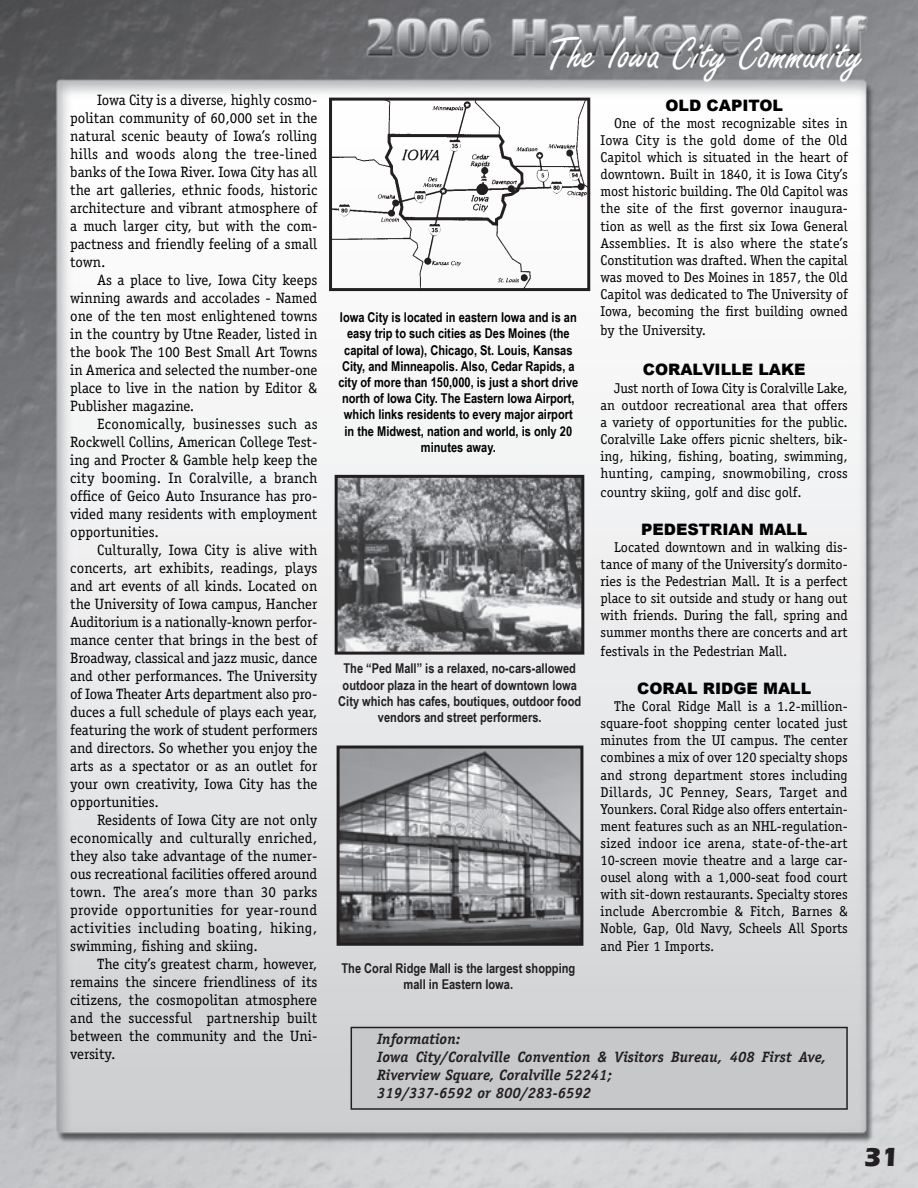
<style>
.page{position:relative;width:918px;height:1188px;background:#fff}
.page>*{position:absolute;margin:0;border:0;box-sizing:border-box;transform-origin:0 0}
.t1{font:48px "Freestyle Script";color:#fff}
.t2{font:700 27px "Eras ITC";color:#231f20}
.t3{font:900 15.75px "Arial";color:#000}
.t4{font:15px/18px "Officina Serif";color:#000;text-align:justify}
.t5{font:italic 700 15px/18px "Officina Serif";color:#231f20}
.t6{font:14.25px/17.1px "Officina Serif";color:#000;text-align:justify}
.t7{font:700 13.5px/16.2px "Arial Narrow";color:#000;text-align:center}
.t8{font:700 13.5px/16.2px "Arial Narrow";color:#231f20;text-align:center}
</style>
<div class="page">
<img style="left:0;top:0;width:918px;height:1188px">
<div style="left:351px;top:1028px;width:496px;height:81px;background:#c7c8ca"></div>
<div style="left:351px;top:1027px;width:497px;height:83px;border:2px solid #231f20"></div>
<img style="left:341px;top:750px;width:238px;height:192px">
<div style="left:337px;top:746px;width:246px;height:200px;border:3px solid #231f20"></div>
<img style="left:339px;top:479px;width:241px;height:172px">
<div style="left:335px;top:475px;width:249px;height:180px;border:3px solid #231f20"></div>
<img style="left:333px;top:102px;width:253px;height:185px">
<div style="left:329px;top:98px;width:261px;height:193px;border:3px solid #231f20"></div>
<p class="t4" style="left:70px;top:91px;width:249px;text-indent:27px">Iowa City is a diverse, highly cosmo&shy;politan community of 60,000 set in the natural scenic beauty of Iowa’s rolling hills and woods along the tree-lined banks of the Iowa River. Iowa City has all the art galleries, ethnic foods, historic architecture and vibrant atmosphere of a much larger city, but with the com&shy;pactness and friendly feeling of a small town.</p>
<p class="t4" style="left:70px;top:271px;width:249px;text-indent:27px">As a place to live, Iowa City keeps winning awards and accolades - Named one of the ten most enlightened towns in the country by Utne Reader, listed in the book The 100 Best Small Art Towns in America and selected the number-one place to live in the nation by Editor &amp; Publisher magazine.</p>
<p class="t4" style="left:70px;top:415px;width:249px;text-indent:27px">Economically, businesses such as Rockwell Collins, American College Test&shy;ing and Procter &amp; Gamble help keep the city booming. In Coralville, a branch office of Geico Auto Insurance has pro&shy;vided many residents with employment opportunities.</p>
<p class="t4" style="left:70px;top:541px;width:249px;text-indent:27px">Culturally, Iowa City is alive with concerts, art exhibits, readings, plays and art events of all kinds. Located on the University of Iowa campus, Hancher Auditorium is a nationally-known perfor&shy;mance center that brings in the best of Broadway, classical and jazz music, dance and other performances. The University of Iowa Theater Arts department also pro&shy;duces a full schedule of plays each year, featuring the work of student performers and directors. So whether you enjoy the arts as a spectator or as an outlet for your own creativity, Iowa City has the opportunities.</p>
<p class="t4" style="left:70px;top:811px;width:249px;text-indent:27px">Residents of Iowa City are not only economically and culturally enriched, they also take advantage of the numer&shy;ous recreational facilities offered around town. The area’s more than 30 parks provide opportunities for year-round activities including boating, hiking, swimming, fishing and skiing.</p>
<p class="t4" style="left:70px;top:955px;width:249px;text-indent:27px">The city’s greatest charm, however, remains the sincere friendliness of its citizens, the cosmopolitan atmosphere and the successful partnership built between the community and the Uni&shy;versity.</p>
<h1 class="t1" style="left:547px;top:28px;width:318px">The Iowa City Community</h1>
<p class="t7" style="left:338px;top:309px;width:241px">Iowa City is located in eastern Iowa and is an easy trip to such cities as Des Moines (the capital of Iowa), Chicago, St. Louis, Kansas City, and Minneapolis. Also, Cedar Rapids, a city of more than 150,000, is just a short drive north of Iowa City. The Eastern Iowa Airport, which links residents to every major airport in the Midwest, nation and world, is only 20 minutes away.</p>
<p class="t8" style="left:338px;top:660px;width:244px">The “Ped Mall” is a relaxed, no-cars-allowed outdoor plaza in the heart of downtown Iowa City which has cafes, boutiques, outdoor food vendors and street performers.</p>
<p class="t8" style="left:342px;top:960px;width:235px">The Coral Ridge Mall is the largest shopping mall in Eastern Iowa.</p>
<p class="t3" style="left:665px;top:94px;width:119px">OLD CAPITOL</p>
<p class="t6" style="left:601px;top:115px;width:249px;text-indent:13px">One of the most recognizable sites in Iowa City is the gold dome of the Old Capitol which is situated in the heart of downtown. Built in 1840, it is Iowa City’s most historic building. The Old Capitol was the site of the first governor inaugura&shy;tion as well as the first six Iowa General Assemblies. It is also where the state’s Constitution was drafted. When the capital was moved to Des Moines in 1857, the Old Capitol was dedicated to The University of Iowa, becoming the first building owned</p>
<p class="t6" style="left:601px;top:322px;width:107px">by the University.</p>
<p class="t3" style="left:643px;top:358px;width:164px">CORALVILLE LAKE</p>
<p class="t6" style="left:601px;top:379px;width:249px;text-indent:14px">Just north of Iowa City is Coralville Lake, an outdoor recreational area that offers a variety of opportunities for the public.<br>Coralville Lake offers picnic shelters, bik&shy;ing, hiking, fishing, boating, swimming, hunting, camping, snowmobiling, cross</p>
<p class="t6" style="left:601px;top:484px;width:203px">country skiing, golf and disc golf.</p>
<p class="t3" style="left:641px;top:518px;width:168px">PEDESTRIAN MALL</p>
<p class="t6" style="left:601px;top:538px;width:249px;text-indent:13px">Located downtown and in walking dis&shy;tance of many of the University’s dormito&shy;ries is the Pedestrian Mall. It is a perfect place to sit outside and study or hang out with friends. During the fall, spring and summer months there are concerts and art</p>
<p class="t6" style="left:601px;top:643px;width:188px">festivals in the Pedestrian Mall.</p>
<p class="t3" style="left:637px;top:677px;width:176px">CORAL RIDGE MALL</p>
<p class="t6" style="left:601px;top:698px;width:249px;text-indent:13px">The Coral Ridge Mall is a 1.2-million&shy;square-foot shopping center located just minutes from the UI campus. The center combines a mix of over 120 specialty shops and strong department stores including Dillards, JC Penney, Sears, Target and Younkers. Coral Ridge also offers entertain&shy;ment features such as an NHL-regulation&shy;sized indoor ice arena, state-of-the-art 10-screen movie theatre and a large car&shy;ousel along with a 1,000-seat food court with sit-down restaurants. Specialty stores include Abercrombie &amp; Fitch, Barnes &amp; Noble, Gap, Old Navy, Scheels All Sports and Pier 1 Imports.</p>
<p class="t5" style="left:377px;top:1030px;width:451px">Information:<br>Iowa City/Coralville Convention &amp; Visitors Bureau, 408 First Ave, Riverview Square, Coralville 52241;<br>319/337-6592 or 800/283-6592</p>
<h2 class="t2" style="left:864px;top:1141px;width:37px">31</h2>
</div>
